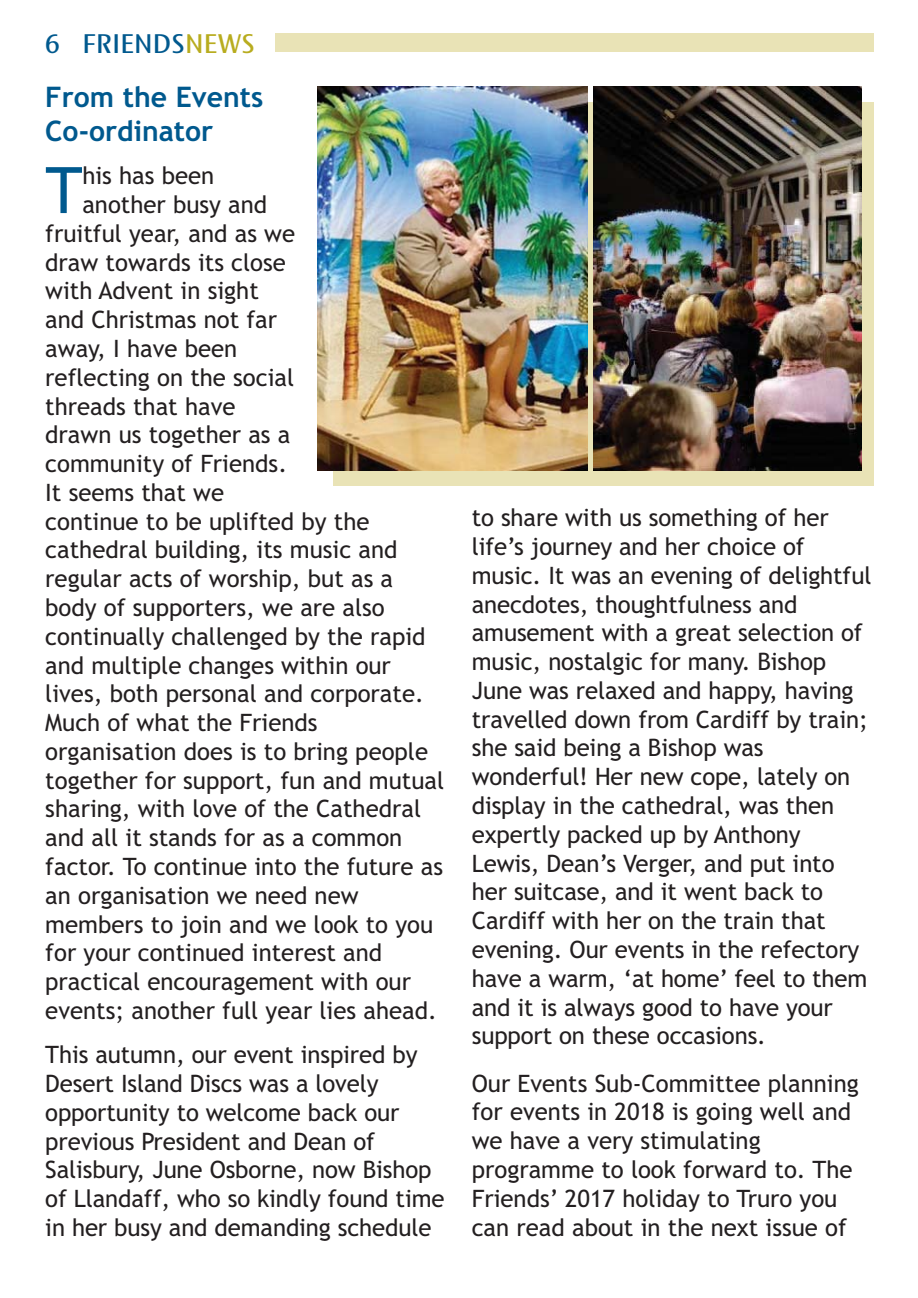
<style>
.page{position:relative;width:918px;height:1298px;background:#fff}
.page>*{position:absolute;margin:0;border:0;box-sizing:border-box;transform-origin:0 0}
.t1{font:64.2px "Trebuchet MS";color:#00598e}
.t2{font:700 28.4px/34px "Trebuchet MS";color:#00598e}
.t3{font:26.2px "Mosquito Std";letter-spacing:.01em;color:#00598e}
.t4{font:24px/28.8px "Trebuchet MS";color:#231f20}
.s1{color:#b8ac1f}
</style>
<div class="page">
<div style="left:275px;top:34px;width:599px;height:18px;background:#e9e3b6"></div>
<div style="left:333px;top:102px;width:541px;height:383px;background:#e9e3b6"></div>
<img style="left:317px;top:86px;width:271px;height:384px">
<img style="left:594px;top:86px;width:268px;height:384px">
<p class="t3" style="left:45px;top:32px;width:211px">6 FRIENDS<span class="s1">NEWS</span></p>
<p class="t2" style="left:45px;top:82px;width:219px">From the Events<br>Co-ordinator</p>
<h1 class="t1" style="left:45px;top:166px;width:39px">T</h1>
<p class="t4" style="left:82px;top:164px;width:134px">his has been</p>
<p class="t4" style="left:82px;top:192px;width:186px">another busy and</p>
<p class="t4" style="left:45px;top:221px;width:251px">fruitful year, and as we</p>
<p class="t4" style="left:45px;top:250px;width:242px">draw towards its close</p>
<p class="t4" style="left:45px;top:279px;width:215px">with Advent in sight</p>
<p class="t4" style="left:45px;top:307px;width:233px">and Christmas not far</p>
<p class="t4" style="left:45px;top:336px;width:194px">away, I have been</p>
<p class="t4" style="left:45px;top:365px;width:250px">reflecting on the social</p>
<p class="t4" style="left:45px;top:394px;width:192px">threads that have</p>
<p class="t4" style="left:45px;top:423px;width:247px">drawn us together as a</p>
<p class="t4" style="left:45px;top:451px;width:243px">community of Friends.</p>
<p class="t4" style="left:45px;top:480px;width:180px">It seems that we</p>
<p class="t4" style="left:45px;top:509px;width:326px">continue to be uplifted by the</p>
<p class="t4" style="left:45px;top:538px;width:354px">cathedral building, its music and</p>
<p class="t4" style="left:45px;top:566px;width:349px">regular acts of worship, but as a</p>
<p class="t4" style="left:45px;top:595px;width:341px">body of supporters, we are also</p>
<p class="t4" style="left:45px;top:624px;width:382px">continually challenged by the rapid</p>
<p class="t4" style="left:45px;top:653px;width:347px">and multiple changes within our</p>
<p class="t4" style="left:45px;top:682px;width:380px">lives, both personal and corporate.</p>
<p class="t4" style="left:45px;top:710px;width:274px">Much of what the Friends</p>
<p class="t4" style="left:45px;top:739px;width:384px">organisation does is to bring people</p>
<p class="t4" style="left:45px;top:768px;width:400px">together for support, fun and mutual</p>
<p class="t4" style="left:45px;top:797px;width:377px">sharing, with love of the Cathedral</p>
<p class="t4" style="left:45px;top:825px;width:359px">and all it stands for as a common</p>
<p class="t4" style="left:45px;top:854px;width:399px">factor. To continue into the future as</p>
<p class="t4" style="left:45px;top:883px;width:315px">an organisation we need new</p>
<p class="t4" style="left:45px;top:912px;width:389px">members to join and we look to you</p>
<p class="t4" style="left:45px;top:941px;width:338px">for your continued interest and</p>
<p class="t4" style="left:45px;top:969px;width:367px">practical encouragement with our</p>
<p class="t4" style="left:45px;top:998px;width:393px">events; another full year lies ahead.</p>
<p class="t4" style="left:45px;top:1042px;width:401px">This autumn, our event inspired by Desert Island Discs was a lovely opportunity to welcome back our previous President and Dean of Salisbury, June Osborne, now Bishop of Llandaff, who so kindly found time in her busy and demanding schedule</p>
<p class="t4" style="left:472px;top:505px;width:401px">to share with us something of her life’s journey and her choice of music. It was an evening of delightful anecdotes, thoughtfulness and amusement with a great selection of music, nostalgic for many. Bishop June was relaxed and happy, having travelled down from Cardiff by train; she said being a Bishop was wonderful! Her new cope, lately on display in the cathedral, was then expertly packed up by Anthony Lewis, Dean’s Verger, and put into her suitcase, and it went back to Cardiff with her on the train that evening. Our events in the refectory have a warm, ‘at home’ feel to them and it is always good to have your support on these occasions.</p>
<p class="t4" style="left:472px;top:1071px;width:389px">Our Events Sub-Committee planning for events in 2018 is going well and we have a very stimulating programme to look forward to. The<br>Friends’ 2017 holiday to Truro you can read about in the next issue of</p>
</div>
